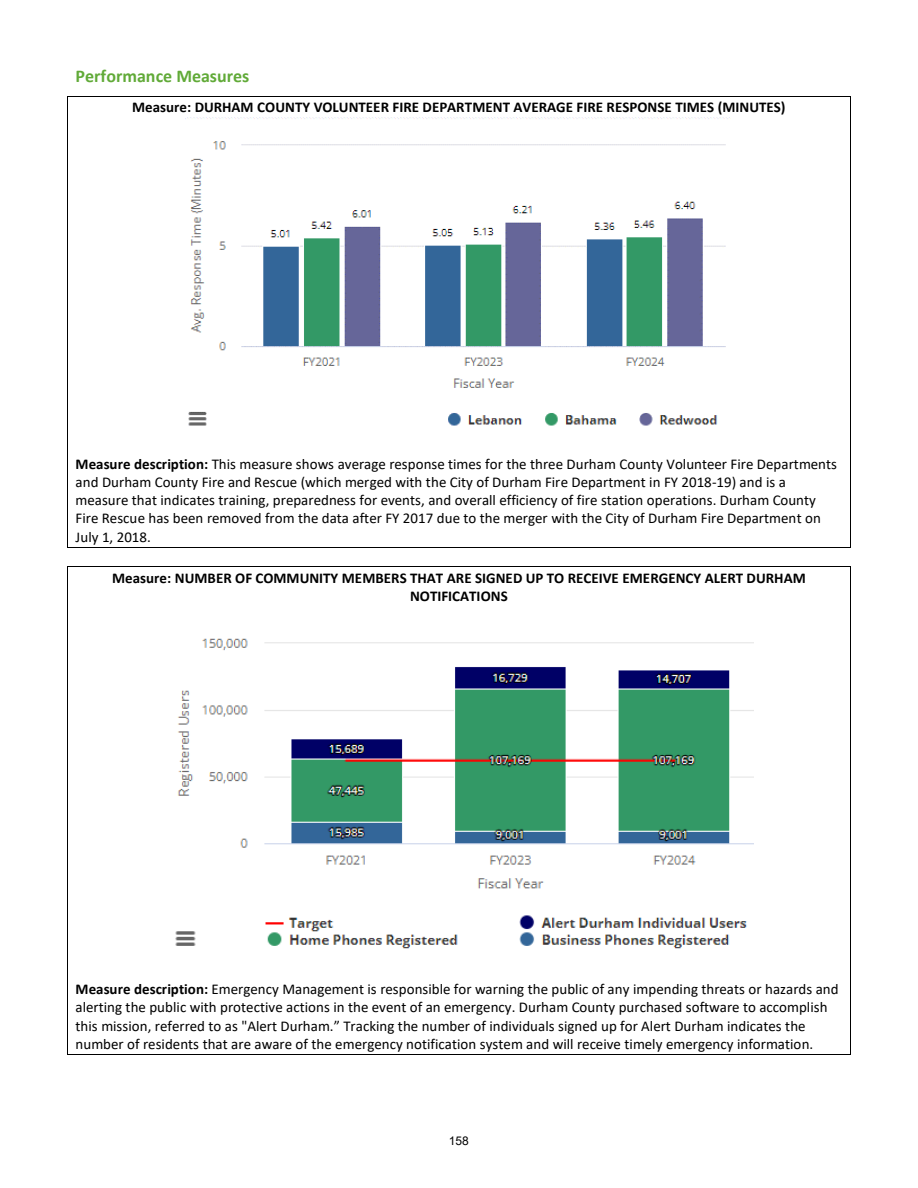
<style>
.page{position:relative;width:918px;height:1188px;background:#fff}
.page>*{position:absolute;margin:0;border:0;box-sizing:border-box;transform-origin:0 0}
.t1{font:700 18px "Calibri";color:#61aa38}
.t2{font:15px/18.3px "Calibri";color:#000}
.t3{font:700 15px/18.3px "Calibri";color:#000;text-align:center}
.t4{font:12px "Arial";color:#000}
.s1{font-weight:700}
</style>
<div class="page">
<hr style="left:68px;top:96px;width:782px;height:1px;background:#000">
<svg style="left:67px;top:96px;width:1px;height:20px"></svg>
<svg style="left:850px;top:96px;width:1px;height:20px"></svg>
<hr style="left:67px;top:116px;width:1px;height:320px;background:#000">
<hr style="left:850px;top:116px;width:1px;height:320px;background:#000">
<hr style="left:68px;top:547px;width:782px;height:1px;background:#000">
<svg style="left:67px;top:436px;width:1px;height:112px"></svg>
<svg style="left:850px;top:436px;width:1px;height:112px"></svg>
<hr style="left:68px;top:566px;width:782px;height:1px;background:#000">
<svg style="left:67px;top:566px;width:1px;height:58px"></svg>
<svg style="left:850px;top:566px;width:1px;height:58px"></svg>
<hr style="left:67px;top:624px;width:1px;height:339px;background:#000">
<hr style="left:850px;top:624px;width:1px;height:339px;background:#000">
<hr style="left:68px;top:1054px;width:782px;height:1px;background:#000">
<svg style="left:67px;top:963px;width:1px;height:92px"></svg>
<svg style="left:850px;top:963px;width:1px;height:92px"></svg>
<img style="left:187px;top:117px;width:544px;height:309px">
<img style="left:175px;top:638px;width:578px;height:311px">
<h1 class="t1" style="left:76px;top:63px;width:175px">Performance Measures</h1>
<h3 class="t3" style="left:132px;top:98px;width:655px">Measure: DURHAM COUNTY VOLUNTEER FIRE DEPARTMENT AVERAGE FIRE RESPONSE TIMES (MINUTES)</h3>
<p class="t2" style="left:76px;top:454px;width:763px"><span class="s1">Measure description:</span> This measure shows average response times for the three Durham County Volunteer Fire Departments and Durham County Fire and Rescue (which merged with the City of Durham Fire Department in FY 2018-19) and is a measure that indicates training, preparedness for events, and overall efficiency of fire station operations. Durham County Fire Rescue has been removed from the data after FY 2017 due to the merger with the City of Durham Fire Department on July 1, 2018.</p>
<h3 class="t3" style="left:112px;top:569px;width:695px">Measure: NUMBER OF COMMUNITY MEMBERS THAT ARE SIGNED UP TO RECEIVE EMERGENCY ALERT DURHAM<br>NOTIFICATIONS</h3>
<p class="t2" style="left:76px;top:979px;width:765px"><span class="s1">Measure description:</span> Emergency Management is responsible for warning the public of any impending threats or hazards and alerting the public with protective actions in the event of an emergency. Durham County purchased software to accomplish this mission, referred to as "Alert Durham.” Tracking the number of individuals signed up for Alert Durham indicates the number of residents that are aware of the emergency notification system and will receive timely emergency information.</p>
<p class="t4" style="left:449px;top:1132px;width:22px">158</p>
</div>
